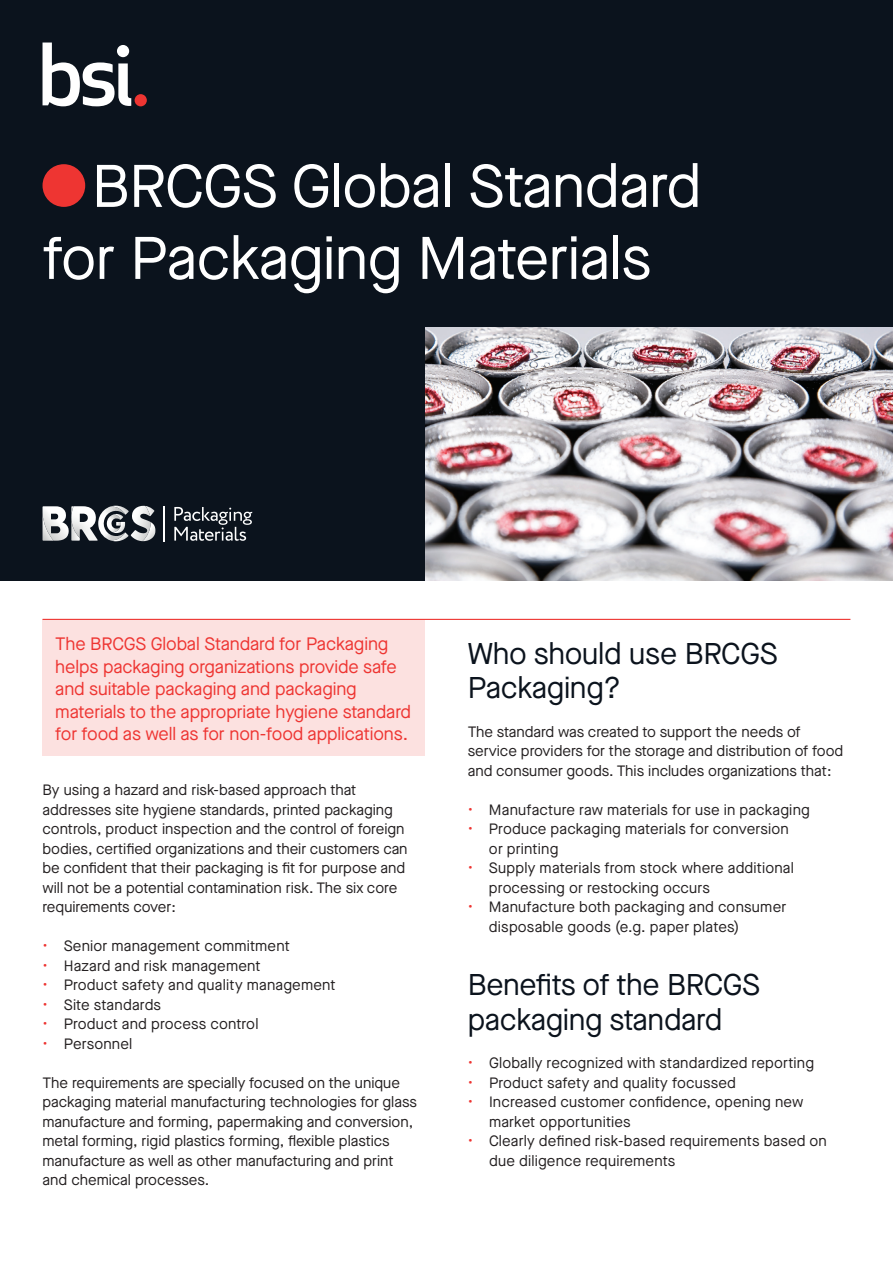
<style>
.page{position:relative;width:893px;height:1263px;background:#fff}
.page>*{position:absolute;margin:0;border:0;box-sizing:border-box;transform-origin:0 0}
.t1{font:60px/72px "Maison Neue";letter-spacing:-.01em;color:#fff}
.t2{font:30px/34.5px "Maison Neue";letter-spacing:-.01em;color:#0b131d}
.t3{font:18px/22.5px "Maison Neue";letter-spacing:-.005em;color:#ee3532}
.t4{font:15px/19.5px "Maison Neue";color:#231f20}
.s1{color:#ee3532}
</style>
<div class="page">
<div style="left:0;top:0;width:893px;height:580px;background:#0b131d"></div>
<svg style="left:43px;top:43px;width:88px;height:63px"></svg>
<div style="left:135px;top:94px;width:12px;height:12px;background:#ee3532;border-radius:50%"></div>
<img style="left:425px;top:327px;width:468px;height:253px">
<hr style="left:163px;top:506px;width:2px;height:35px;background:#fff">
<svg style="left:43px;top:506px;width:113px;height:35px"></svg>
<svg style="left:174px;top:507px;width:78px;height:34px"></svg>
<div style="left:43px;top:620px;width:382px;height:136px;background:#fce1e0"></div>
<div style="left:43px;top:164px;width:42px;height:43px;background:#ee3532;border-radius:50%"></div>
<hr style="left:43px;top:619px;width:807px;height:1px;background:#ee3532">
<h1 class="t1" style="left:42px;top:149px;width:660px;text-indent:49px">BRCGS Global Standard for Packaging Materials</h1>
<p class="t3" style="left:55px;top:633px;width:357px">The BRCGS Global Standard for Packaging helps packaging organizations provide safe and suitable packaging and packaging materials to the appropriate hygiene standard for food as well as for non-food applications.</p>
<p class="t4" style="left:43px;top:780px;width:367px">By using a hazard and risk-based approach that addresses site hygiene standards, printed packaging controls, product inspection and the control of foreign bodies, certified organizations and their customers can be confident that their packaging is fit for purpose and will not be a potential contamination risk. The six core requirements cover:</p>
<p class="t4" style="left:43px;top:936px;width:249px"><span class="s1">•</span> Senior management commitment</p>
<p class="t4" style="left:43px;top:955px;width:220px"><span class="s1">•</span> Hazard and risk management</p>
<p class="t4" style="left:43px;top:975px;width:295px"><span class="s1">•</span> Product safety and quality management</p>
<p class="t4" style="left:43px;top:994px;width:120px"><span class="s1">•</span> Site standards</p>
<p class="t4" style="left:43px;top:1014px;width:217px"><span class="s1">•</span> Product and process control</p>
<p class="t4" style="left:43px;top:1033px;width:91px"><span class="s1">•</span> Personnel</p>
<p class="t4" style="left:43px;top:1072px;width:376px">The requirements are specially focused on the unique packaging material manufacturing technologies for glass manufacture and forming, papermaking and conversion, metal forming, rigid plastics forming, flexible plastics manufacture as well as other manufacturing and print and chemical processes.</p>
<h2 class="t2" style="left:468px;top:636px;width:311px">Who should use BRCGS<br>Packaging?</h2>
<p class="t4" style="left:468px;top:721px;width:377px">The standard was created to support the needs of service providers for the storage and distribution of food and consumer goods. This includes organizations that:</p>
<p class="t4" style="left:468px;top:799px;width:344px"><span class="s1">•</span> Manufacture raw materials for use in packaging</p>
<p class="t4" style="left:489px;top:819px;width:301px;text-indent:-21px"><span class="s1">•</span> Produce packaging materials for conversion or printing</p>
<p class="t4" style="left:489px;top:858px;width:306px;text-indent:-21px"><span class="s1">•</span> Supply materials from stock where additional processing or restocking occurs</p>
<p class="t4" style="left:489px;top:897px;width:299px;text-indent:-21px"><span class="s1">•</span> Manufacture both packaging and consumer disposable goods (e.g. paper plates)</p>
<h2 class="t2" style="left:468px;top:967px;width:294px">Benefits of the BRCGS packaging standard</h2>
<p class="t4" style="left:468px;top:1053px;width:348px"><span class="s1">•</span> Globally recognized with standardized reporting</p>
<p class="t4" style="left:468px;top:1072px;width:270px"><span class="s1">•</span> Product safety and quality focussed</p>
<p class="t4" style="left:489px;top:1092px;width:316px;text-indent:-21px"><span class="s1">•</span> Increased customer confidence, opening new market opportunities</p>
<p class="t4" style="left:489px;top:1131px;width:339px;text-indent:-21px"><span class="s1">•</span> Clearly defined risk-based requirements based on due diligence requirements</p>
</div>
